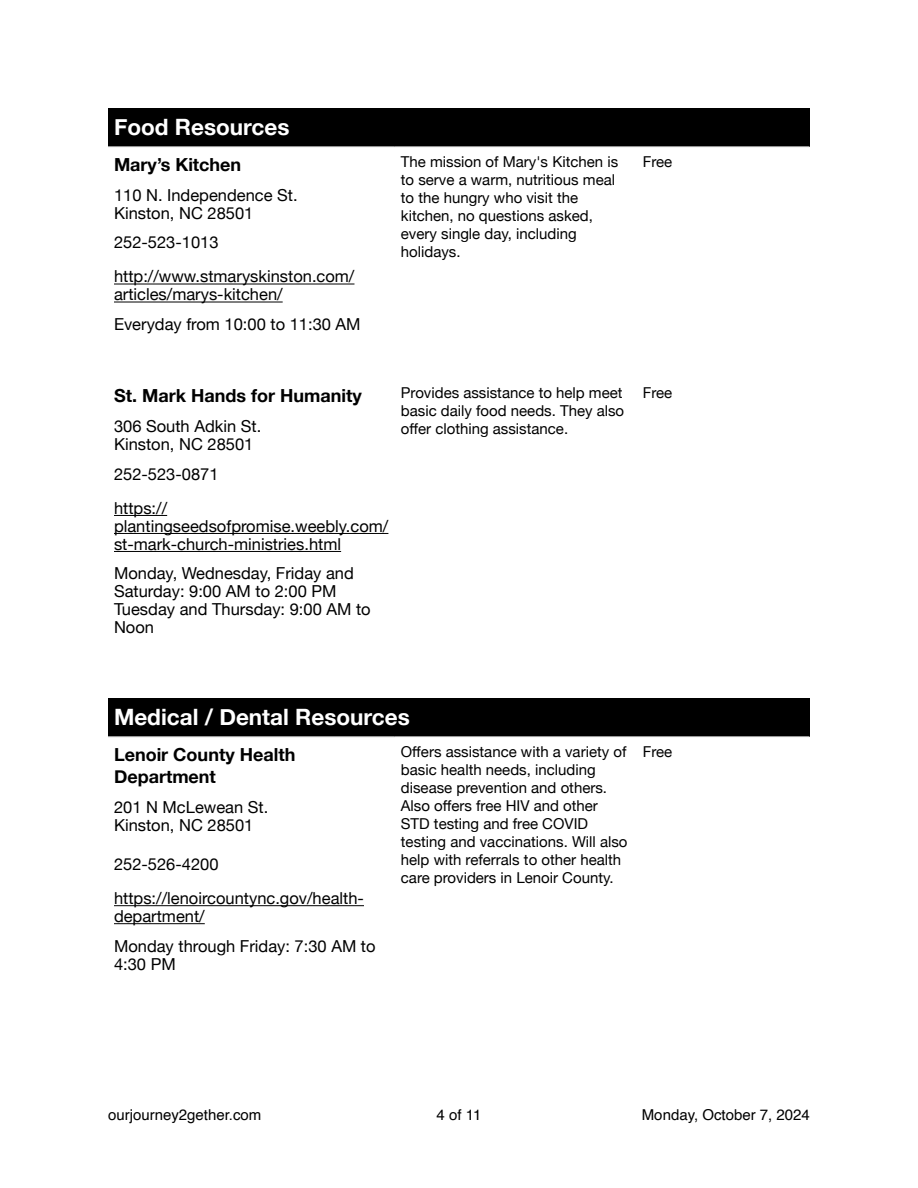
<style>
.page{position:relative;width:918px;height:1188px;background:#fff}
.page>*{position:absolute;margin:0;border:0;box-sizing:border-box;transform-origin:0 0}
.t1{font:700 22.5px "Helvetica Neue";color:#fff}
.t2{font:700 18px/22.5px "Helvetica Neue";color:#000}
.t3{font:16.5px/18px "Helvetica Neue";color:#000}
.t4{font:15px/18px "Helvetica Neue";color:#000}
.t5{font:15px "Helvetica";color:#000}
</style>
<div class="page">
<hr style="left:114px;top:284px;width:240px;height:1px;background:#000">
<hr style="left:114px;top:302px;width:169px;height:1px;background:#000">
<hr style="left:114px;top:515px;width:53px;height:1px;background:#000">
<hr style="left:114px;top:533px;width:274px;height:1px;background:#000">
<hr style="left:114px;top:551px;width:227px;height:1px;background:#000">
<div style="left:395px;top:108px;width:414px;height:39px;background:#000"></div>
<hr style="left:395px;top:146px;width:414px;height:1px;background:#a6a6a6">
<div style="left:108px;top:108px;width:287px;height:39px;background:#000"></div>
<hr style="left:108px;top:146px;width:287px;height:1px;background:#a6a6a6">
<div style="left:108px;top:698px;width:701px;height:39px;background:#000"></div>
<hr style="left:114px;top:905px;width:250px;height:1px;background:#000">
<hr style="left:114px;top:923px;width:91px;height:1px;background:#000">
<hr style="left:108px;top:736px;width:701px;height:1px;background:#a6a6a6">
<h1 class="t1" style="left:114px;top:114px;width:177px">Food Resources</h1>
<p class="t2" style="left:114px;top:153px;width:129px">Mary’s Kitchen</p>
<p class="t4" style="left:401px;top:152px;width:219px">The mission of Mary's Kitchen is to serve a warm, nutritious meal to the hungry who visit the kitchen, no questions asked, every single day, including holidays.</p>
<p class="t4" style="left:643px;top:152px;width:31px">Free</p>
<p class="t3" style="left:114px;top:186px;width:185px">110 N. Independence St.<br>Kinston, NC 28501</p>
<p class="t3" style="left:114px;top:225px;width:242px;line-height:34px">252-523-1013 http://www.stmaryskinston.com/</p>
<p class="t3" style="left:114px;top:279px;width:248px;line-height:29.5px">articles/marys-kitchen/<br>Everyday from 10:00 to 11:30 AM</p>
<p class="t2" style="left:114px;top:384px;width:249px">St. Mark Hands for Humanity</p>
<p class="t4" style="left:401px;top:384px;width:225px;text-align:justify">Provides assistance to help meet basic daily food needs. They also offer clothing assistance.</p>
<p class="t4" style="left:643px;top:384px;width:31px">Free</p>
<p class="t3" style="left:114px;top:417px;width:149px">306 South Adkin St.<br>Kinston, NC 28501</p>
<p class="t3" style="left:114px;top:457px;width:106px;line-height:34px">252-523-0871 https://</p>
<p class="t3" style="left:114px;top:517px;width:276px">plantingseedsofpromise.weebly.com/ st-mark-church-ministries.html</p>
<p class="t3" style="left:114px;top:564px;width:258px">Monday, Wednesday, Friday and<br>Saturday: 9:00 AM to 2:00 PM<br>Tuesday and Thursday: 9:00 AM to<br>Noon</p>
<h1 class="t1" style="left:114px;top:703px;width:297px">Medical / Dental Resources</h1>
<p class="t2" style="left:114px;top:743px;width:183px">Lenoir County Health<br>Department</p>
<p class="t4" style="left:401px;top:743px;width:228px">Offers assistance with a variety of basic health needs, including disease prevention and others.<br>Also offers free HIV and other<br>STD testing and free COVID testing and vaccinations. Will also help with referrals to other health care providers in Lenoir County.</p>
<p class="t4" style="left:643px;top:743px;width:31px">Free</p>
<p class="t3" style="left:114px;top:798px;width:156px">201 N McLewean St.<br>Kinston, NC 28501</p>
<p class="t3" style="left:114px;top:847px;width:251px;line-height:34px">252-526-4200 https://lenoircountync.gov/health-</p>
<p class="t3" style="left:114px;top:901px;width:263px;line-height:29.5px">department/<br>Monday through Friday: 7:30 AM to</p>
<p class="t3" style="left:114px;top:954px;width:63px">4:30 PM</p>
<p class="t5" style="left:108px;top:1108px;width:155px">ourjourney2gether.com</p>
<p class="t5" style="left:437px;top:1108px;width:46px">4 of 11</p>
<p class="t5" style="left:642px;top:1108px;width:170px">Monday, October 7, 2024</p>
</div>
